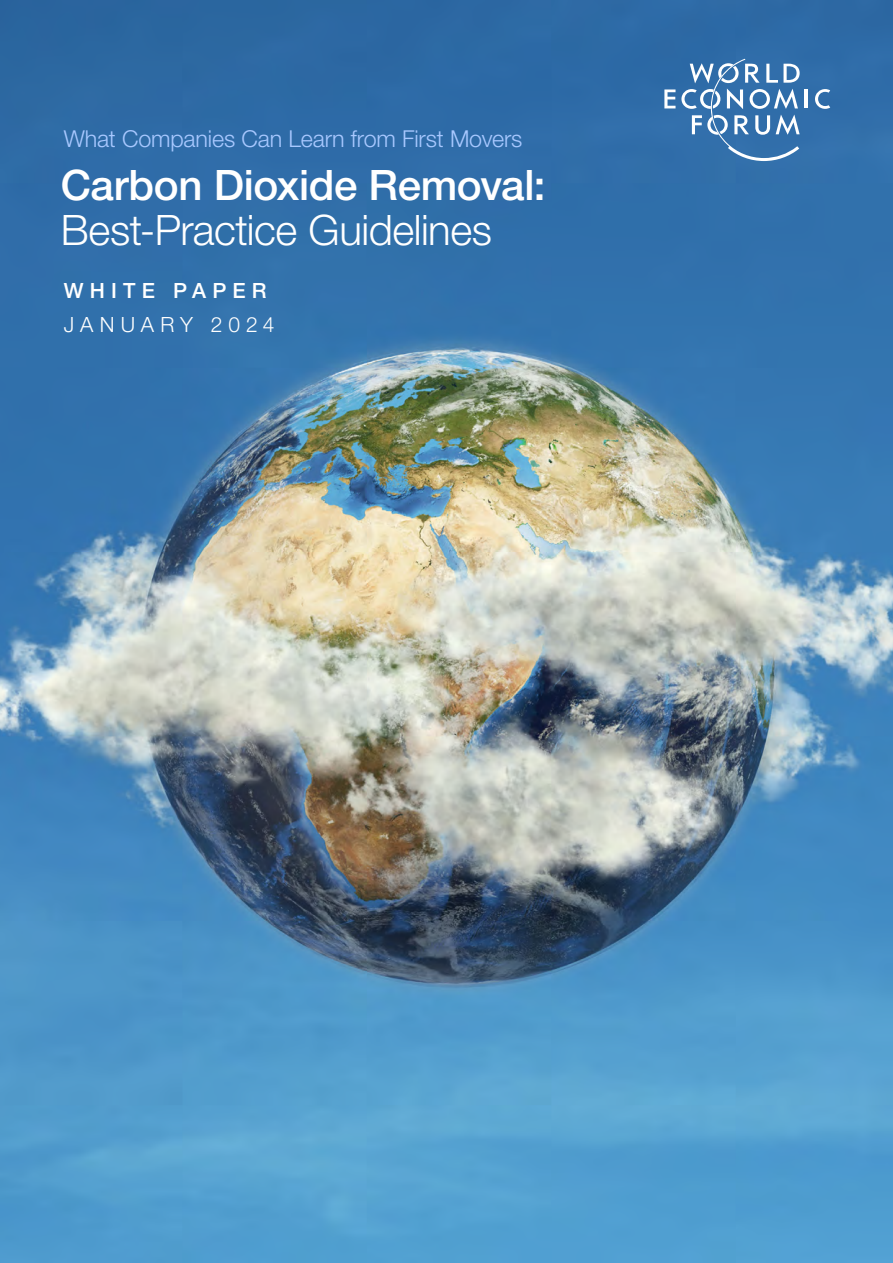
<style>
.page{position:relative;width:893px;height:1263px;background:#fff}
.page>*{position:absolute;margin:0;border:0;box-sizing:border-box;transform-origin:0 0}
.t1{font:300 42px "Helvetica Neue LT Pro";letter-spacing:-.01em;color:#fff}
.t2{font:500 42px "Helvetica Neue LT Pro";letter-spacing:-.01em;color:#fff}
.t3{font:300 23.4px "Helvetica Neue LT Pro";letter-spacing:-.005em;color:#a8c8ff}
.t4{font:300 21px "Helvetica Neue LT Pro";letter-spacing:.28em;color:#fff}
.t5{font:500 21px "Helvetica Neue LT Pro";letter-spacing:.295em;color:#fff}
</style>
<div class="page">
<img style="left:0;top:0;width:893px;height:1263px">
<svg style="left:664px;top:89px;width:11px;height:19px"></svg>
<hr style="left:805px;top:89px;width:3px;height:19px;background:#fff">
<svg style="left:815px;top:89px;width:15px;height:20px"></svg>
<svg style="left:681px;top:59px;width:119px;height:102px;background:#5a8bbb"></svg>
<p class="t3" style="left:64px;top:125px;width:460px">What Companies Can Learn from First Movers</p>
<h1 class="t2" style="left:61px;top:160px;width:486px">Carbon Dioxide Removal:</h1>
<h1 class="t1" style="left:61px;top:204px;width:433px">Best-Practice Guidelines</h1>
<p class="t5" style="left:64px;top:278px;width:204px">WHITE PAPER</p>
<p class="t4" style="left:64px;top:312px;width:212px">JANUARY 2024</p>
</div>
